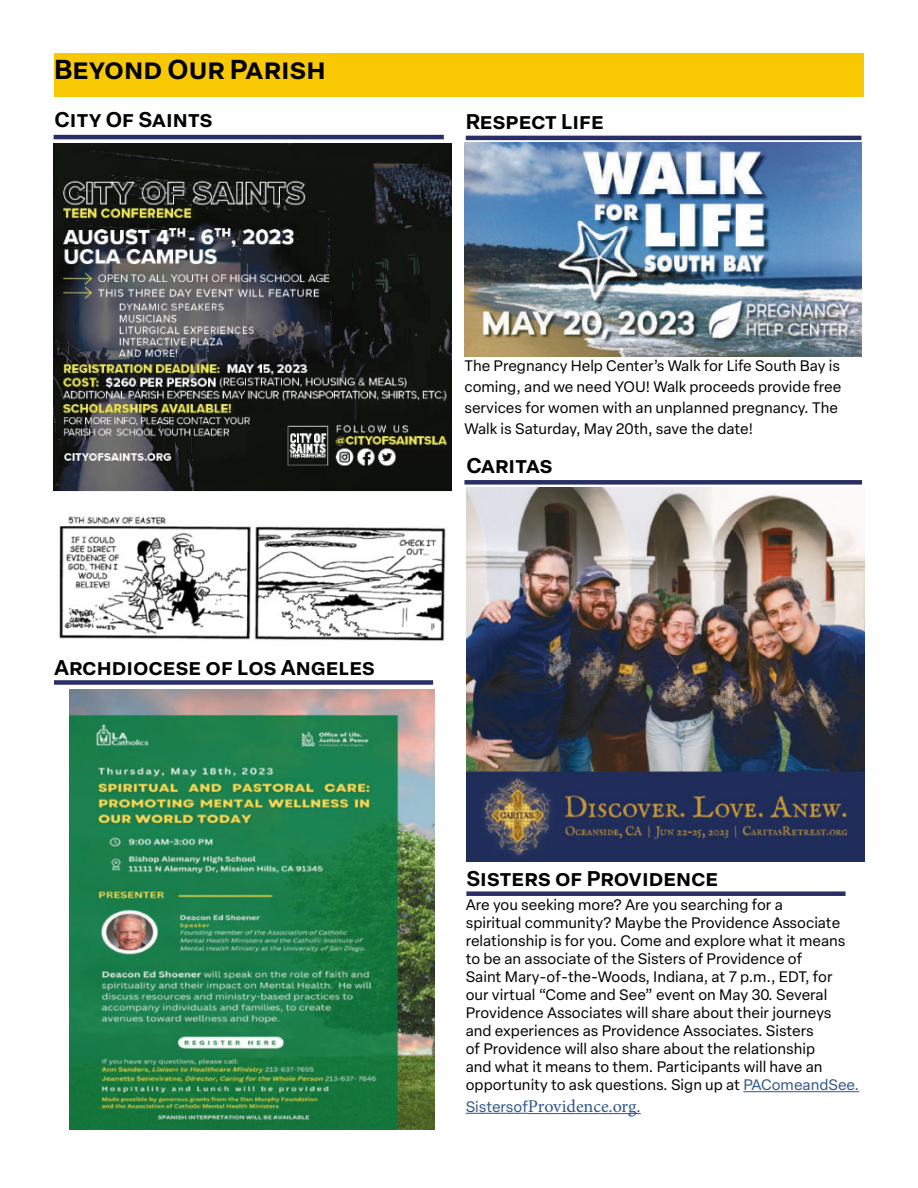
<style>
.page{position:relative;width:918px;height:1188px;background:#fff}
.page>*{position:absolute;margin:0;border:0;box-sizing:border-box;transform-origin:0 0}
.t1{font:600 27px "Elza Text";color:#000}
.t2{font:600 21px "Elza Text";color:#000}
.t3{font:18px "Minion Pro";letter-spacing:-.005em;color:#30558a}
.t4{font:15px/18px "Elza Text";color:#000}
.s1{color:#30558a}
.s2{font-family:"Elza Text";font-size:15px}
</style>
<div class="page">
<div style="left:54px;top:54px;width:810px;height:43px;background:#f8c903"></div>
<hr style="left:54px;top:135px;width:390px;height:4px;background:#292e64">
<img style="left:464px;top:143px;width:397px;height:213px">
<img style="left:54px;top:144px;width:398px;height:348px">
<img style="left:466px;top:488px;width:399px;height:373px">
<hr style="left:466px;top:136px;width:395px;height:4px;background:#292e64">
<div style="left:54px;top:680px;width:379px;height:5px;background:#292e64"></div>
<div style="left:464px;top:480px;width:398px;height:5px;background:#292e64"></div>
<img style="left:69px;top:689px;width:365px;height:441px">
<img style="left:59px;top:516px;width:387px;height:125px">
<hr style="left:743px;top:1091px;width:116px;height:1px;background:#30558a">
<hr style="left:466px;top:1113px;width:62px;height:1px;background:#30558a">
<hr style="left:528px;top:1113px;width:113px;height:1px;background:#30558a">
<div style="left:466px;top:891px;width:380px;height:5px;background:#292e64"></div>
<p class="t1" style="left:54px;top:48px;width:273px">Beyond Our Parish</p>
<p class="t2" style="left:55px;top:103px;width:159px">City Of Saints</p>
<p class="t2" style="left:466px;top:105px;width:140px">Respect Life</p>
<p class="t4" style="left:464px;top:355px;width:378px;line-height:21px">The Pregnancy Help Center’s Walk for Life South Bay is coming, and we need YOU! Walk proceeds provide free services for women with an unplanned pregnancy. The Walk is Saturday, May 20th, save the date!</p>
<p class="t2" style="left:54px;top:651px;width:323px">Archdiocese of Los Angeles</p>
<p class="t2" style="left:466px;top:449px;width:88px">Caritas</p>
<p class="t2" style="left:466px;top:862px;width:254px">Sisters of Providence</p>
<p class="t4" style="left:466px;top:895px;width:395px">Are you seeking more? Are you searching for a<br>spiritual community? Maybe the Providence Associate relationship is for you. Come and explore what it means to be an associate of the Sisters of Providence of<br>Saint Mary-of-the-Woods, Indiana, at 7 p.m., EDT, for our virtual “Come and See” event on May 30. Several Providence Associates will share about their journeys and experiences as Providence Associates. Sisters<br>of Providence will also share about the relationship<br>and what it means to them. Participants will have an opportunity to ask questions. Sign up at <span class="s1">PAComeandSee.</span></p>
<p class="t3" style="left:466px;top:1094px;width:177px"><span class="s2">Sistersof</span>Providence.org.</p>
</div>
